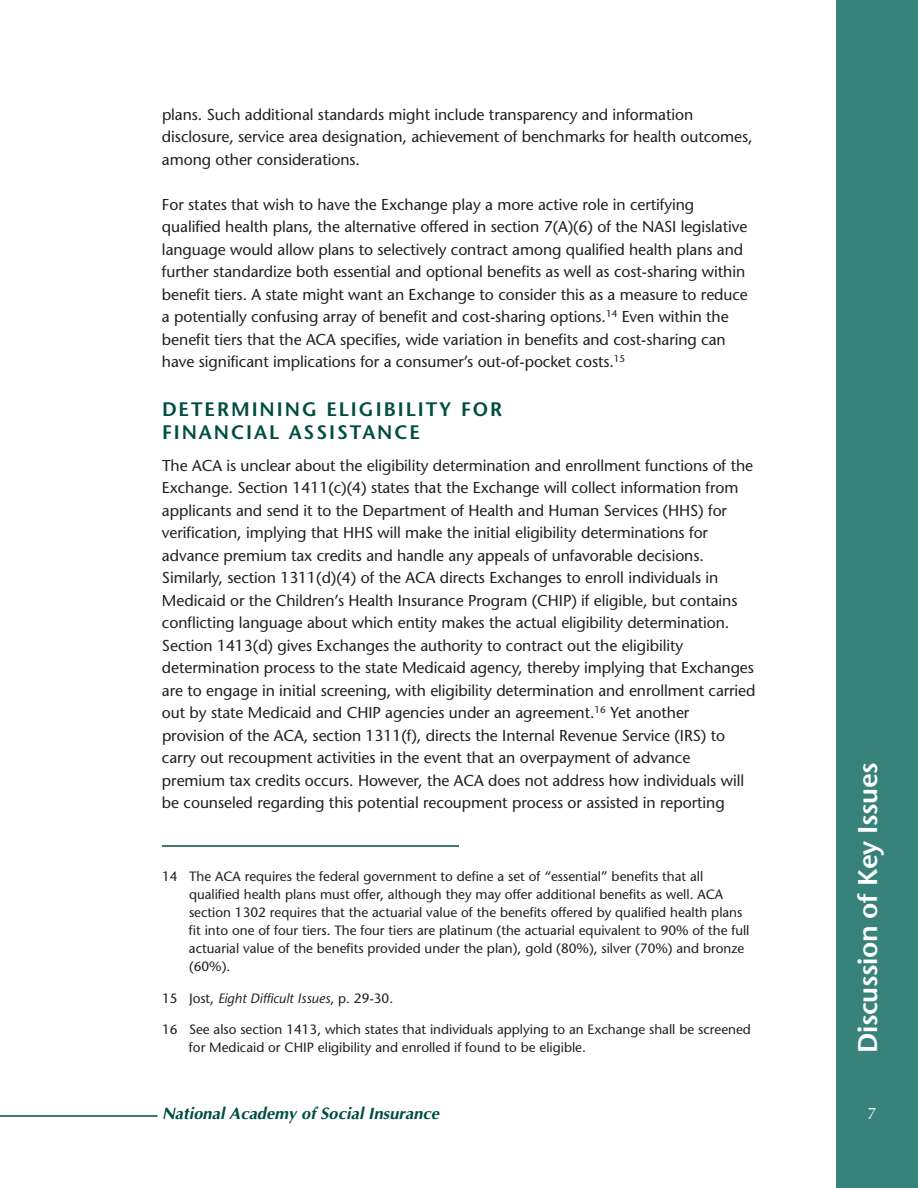
<style>
.page{position:relative;width:918px;height:1188px;background:#fff}
.page>*{position:absolute;margin:0;border:0;box-sizing:border-box;transform-origin:0 0}
.t1{font:600 27px "Stone Sans";letter-spacing:-.015em;color:#fff}
.t2{font:600 19.5px/23.4px "Stone Sans";letter-spacing:.1em;color:#004d41}
.t3{font:italic 700 16.5px "Optima";letter-spacing:.005em;color:#004d41}
.t4{font:16.5px "Optima";color:#fff}
.t5{font:15.75px/22.5px "Stone Sans";letter-spacing:-.005em;color:#231f20}
.t6{font:13.5px/18px "Stone Sans";color:#231f20}
.t7{font:italic 13.5px "Stone Sans";color:#231f20}
.s1{font-style:normal}
</style>
<div class="page">
<div style="left:836px;top:0;width:82px;height:1188px;background:#37827b"></div>
<hr style="left:0;top:1115px;width:158px;height:2px;background:#004d41">
<hr style="left:162px;top:845px;width:297px;height:2px;background:#004d41">
<p class="t5" style="left:162px;top:105px;width:592px">plans. Such additional standards might include transparency and information disclosure, service area designation, achievement of benchmarks for health outcomes, among other considerations.</p>
<p class="t5" style="left:162px;top:195px;width:587px">For states that wish to have the Exchange play a more active role in certifying qualified health plans, the alternative offered in section 7(A)(6) of the NASI legislative language would allow plans to selectively contract among qualified health plans and further standardize both essential and optional benefits as well as cost-sharing within benefit tiers. A state might want an Exchange to consider this as a measure to reduce a potentially confusing array of benefit and cost-sharing options.<sup>14</sup> Even within the benefit tiers that the ACA specifies, wide variation in benefits and cost-sharing can have significant implications for a consumer’s out-of-pocket costs.<sup>15</sup></p>
<p class="t2" style="left:162px;top:399px;width:342px">DETERMINING ELIGIBILITY FOR<br>FINANCIAL ASSISTANCE</p>
<p class="t5" style="left:162px;top:456px;width:595px">The ACA is unclear about the eligibility determination and enrollment functions of the Exchange. Section 1411(c)(4) states that the Exchange will collect information from applicants and send it to the Department of Health and Human Services (HHS) for verification, implying that HHS will make the initial eligibility determinations for advance premium tax credits and handle any appeals of unfavorable decisions.<br>Similarly, section 1311(d)(4) of the ACA directs Exchanges to enroll individuals in Medicaid or the Children’s Health Insurance Program (CHIP) if eligible, but contains conflicting language about which entity makes the actual eligibility determination.<br>Section 1413(d) gives Exchanges the authority to contract out the eligibility determination process to the state Medicaid agency, thereby implying that Exchanges are to engage in initial screening, with eligibility determination and enrollment carried out by state Medicaid and CHIP agencies under an agreement.<sup>16</sup> Yet another provision of the ACA, section 1311(f), directs the Internal Revenue Service (IRS) to carry out recoupment activities in the event that an overpayment of advance premium tax credits occurs. However, the ACA does not address how individuals will be counseled regarding this potential recoupment process or assisted in reporting</p>
<p class="t6" style="left:189px;top:869px;width:562px;text-indent:-27px">14 The ACA requires the federal government to define a set of “essential” benefits that all qualified health plans must offer, although they may offer additional benefits as well. ACA section 1302 requires that the actuarial value of the benefits offered by qualified health plans fit into one of four tiers. The four tiers are platinum (the actuarial equivalent to 90% of the full actuarial value of the benefits provided under the plan), gold (80%), silver (70%) and bronze (60%).</p>
<p class="t7" style="left:162px;top:993px;width:233px"><span class="s1">15 Jost,</span> Eight Difficult Issues<span class="s1">, p. 29-30.</span></p>
<p class="t6" style="left:189px;top:1022px;width:563px;text-indent:-27px">16 See also section 1413, which states that individuals applying to an Exchange shall be screened for Medicaid or CHIP eligibility and enrolled if found to be eligible.</p>
<h1 class="t1" style="left:857px;top:1053px;width:292px;rotate:-90deg">Discussion of Key Issues</h1>
<p class="t3" style="left:162px;top:1104px;width:279px">National Academy of Social Insurance</p>
<p class="t4" style="left:868px;top:1104px;width:11px">7</p>
</div>
